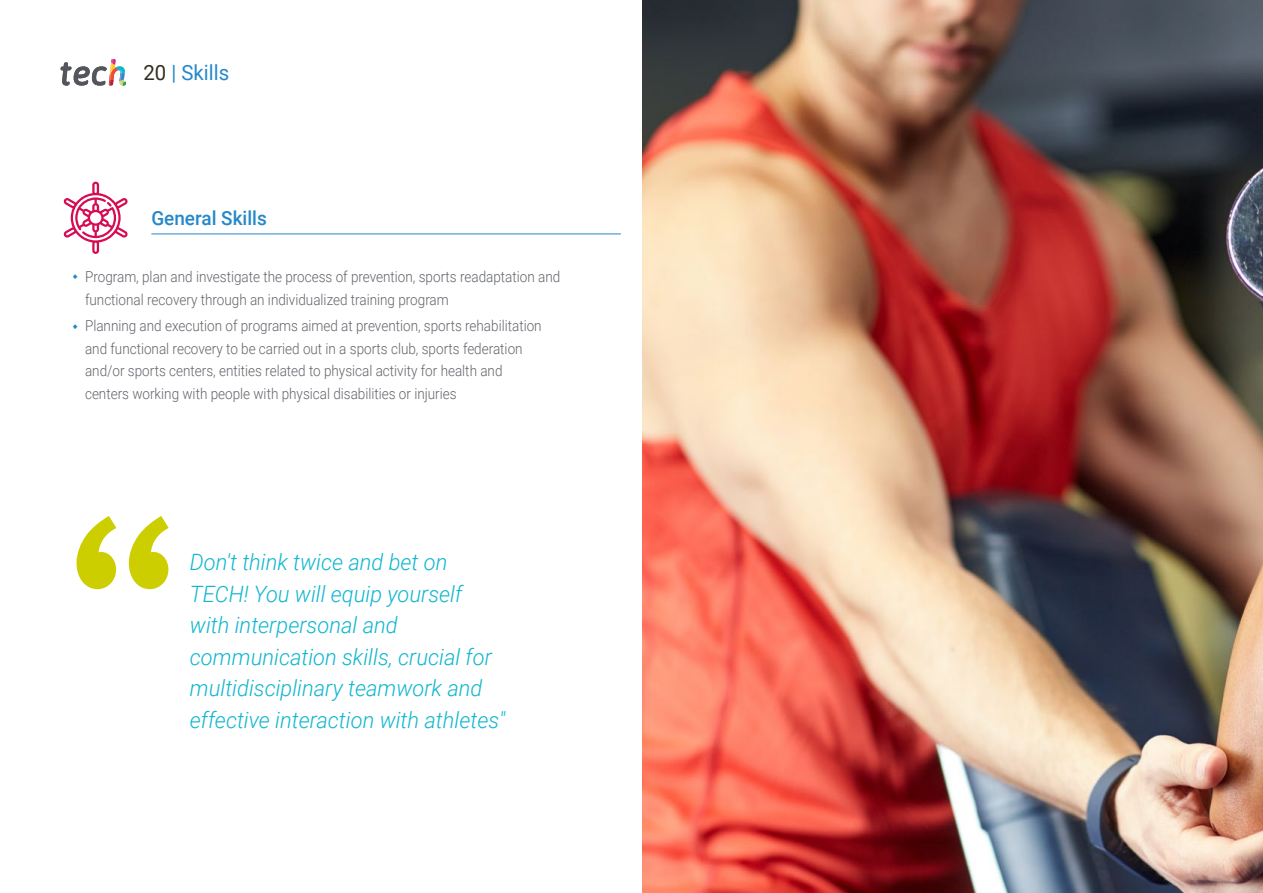
<style>
.page{position:relative;width:1263px;height:893px;background:#fff}
.page>*{position:absolute;margin:0;border:0;box-sizing:border-box;transform-origin:0 0}
.t1{font:italic 300 22.5px/31.5px "Roboto";color:#0fb6cf}
.t2{font:21px "Roboto";color:#2488c9}
.t3{font:500 19.5px "Roboto";color:#2488c9}
.t4{font:300 15px/22.5px "Roboto";color:#61646a;scale:.9 1}
.s1{color:#312e20}
</style>
<div class="page">
<hr style="left:151px;top:234px;width:470px;height:1px;background:#2488c9">
<svg style="left:63px;top:182px;width:65px;height:72px"></svg>
<img style="left:642px;top:0;width:621px;height:893px">
<svg style="left:77px;top:516px;width:92px;height:73px"></svg>
<svg style="left:61px;top:59px;width:65px;height:27px"></svg>
<h2 class="t2" style="left:144px;top:57px;width:87px"><span class="s1">20</span> | Skills</h2>
<h3 class="t3" style="left:151px;top:205px;width:117px">General Skills</h3>
<p class="t4" style="left:85px;top:265px;width:529px">Program, plan and investigate the process of prevention, sports readaptation and functional recovery through an individualized training program</p>
<p class="t4" style="left:85px;top:314px;width:509px">Planning and execution of programs aimed at prevention, sports rehabilitation and functional recovery to be carried out in a sports club, sports federation and/or sports centers, entities related to physical activity for health and centers working with people with physical disabilities or injuries</p>
<h1 class="t1" style="left:190px;top:546px;width:317px">Don't think twice and bet on<br>TECH! You will equip yourself with interpersonal and communication skills, crucial for multidisciplinary teamwork and effective interaction with athletes"</h1>
</div>
